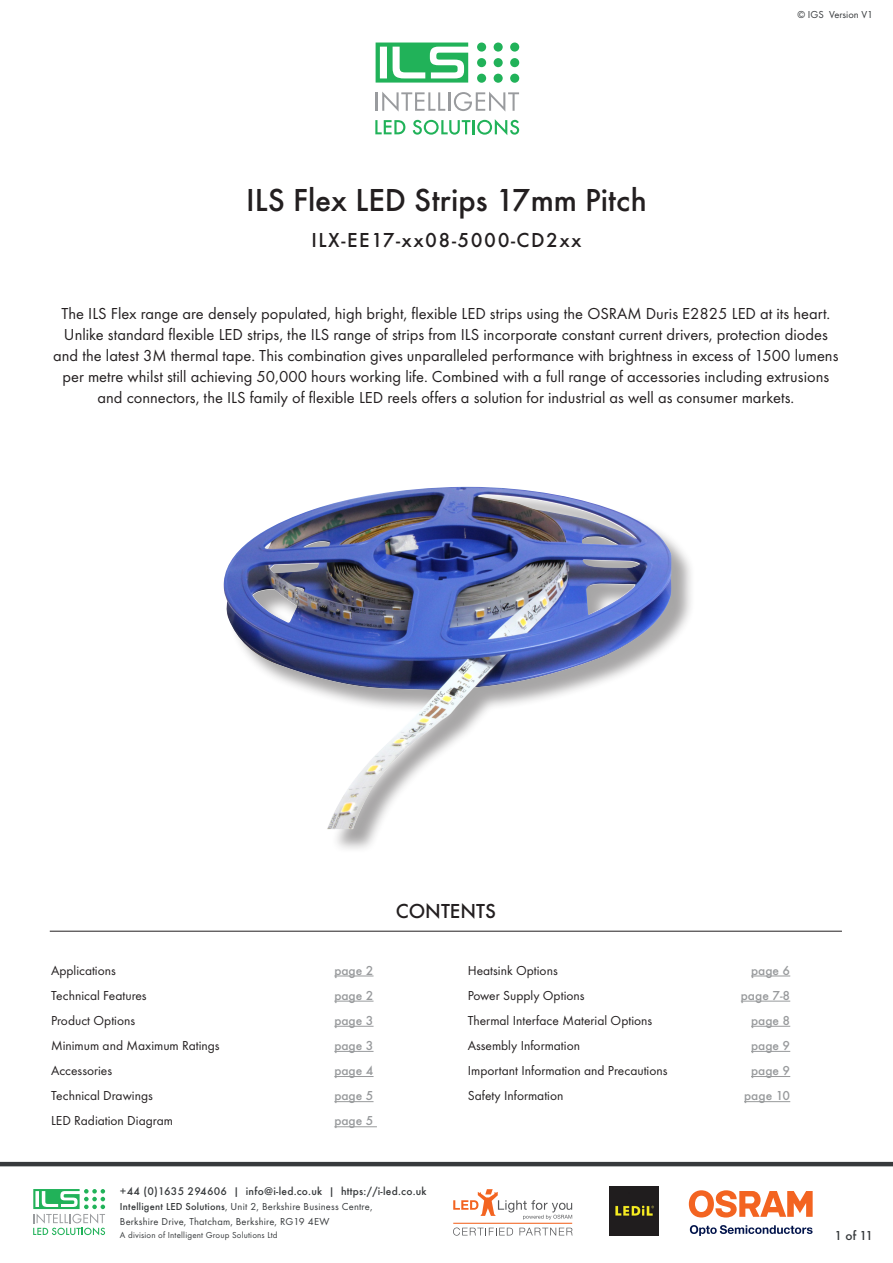
<style>
.page{position:relative;width:893px;height:1263px;background:#fff}
.page>*{position:absolute;margin:0;border:0;box-sizing:border-box;transform-origin:0 0}
.Main_Heading{font:500 33px "Futura T";color:#231f20}
.Main_Heading-2{font:500 21px "Futura T";letter-spacing:.07em;color:#231f20}
.SubHeading{font:500 21px "Futura T";color:#231f20}
.Introduction{font:16.5px/21px "Futura T";color:#231f20;text-align:center}
.Contents{font:13.5px "Futura T";color:#231f20}
.Contents-2{font:500 13.5px "Futura T";color:#989a9c}
.t1{font:500 13.5px "Futura T";color:#373a3c}
.t2{font:500 11.55px "Futura T";letter-spacing:.02em;color:#373a3c}
.t3{font:10.5px/15px "Futura T";letter-spacing:.02em;color:#373a3c}
.t4{font:10.5px "Futura T";color:#373a3c}
.t5{font:9px "Futura T";letter-spacing:.02em;color:#373a3c}
.s1{font-weight:500}
</style>
<div class="page">
<svg style="left:375px;top:92px;width:144px;height:20px"></svg>
<div style="left:477px;top:43px;width:9px;height:9px;background:#21b259;border-radius:50%"></div>
<div style="left:494px;top:43px;width:9px;height:9px;background:#21b259;border-radius:50%"></div>
<div style="left:510px;top:43px;width:9px;height:9px;background:#21b259;border-radius:50%"></div>
<div style="left:477px;top:58px;width:9px;height:9px;background:#21b259;border-radius:50%"></div>
<div style="left:494px;top:58px;width:9px;height:9px;background:#21b259;border-radius:50%"></div>
<div style="left:510px;top:58px;width:9px;height:9px;background:#21b259;border-radius:50%"></div>
<div style="left:477px;top:74px;width:9px;height:9px;background:#21b259;border-radius:50%"></div>
<div style="left:494px;top:74px;width:9px;height:9px;background:#21b259;border-radius:50%"></div>
<div style="left:510px;top:74px;width:9px;height:9px;background:#21b259;border-radius:50%"></div>
<svg style="left:376px;top:43px;width:92px;height:40px"></svg>
<svg style="left:375px;top:120px;width:30px;height:14px"></svg>
<svg style="left:413px;top:119px;width:106px;height:16px"></svg>
<svg style="left:453px;top:1189px;width:119px;height:31px"></svg>
<svg style="left:453px;top:1227px;width:60px;height:8px"></svg>
<svg style="left:519px;top:1228px;width:54px;height:7px"></svg>
<hr style="left:453px;top:1223px;width:119px;height:1px;background:#f36421">
<svg style="left:690px;top:1225px;width:122px;height:11px"></svg>
<svg style="left:689px;top:1190px;width:124px;height:27px"></svg>
<img style="left:609px;top:1186px;width:50px;height:50px">
<hr style="left:0;top:1162px;width:893px;height:4px;background:#373a3c">
<svg style="left:33px;top:1189px;width:72px;height:46px"></svg>
<div style="left:227px;top:489px;width:469px;height:364px;background:#231f20;opacity:.4"></div>
<img style="left:223px;top:487px;width:449px;height:342px">
<hr style="left:50px;top:931px;width:792px;height:1px;background:#231f20">
<hr style="left:334px;top:976px;width:40px;height:1px;background:#989a9c">
<hr style="left:334px;top:1001px;width:40px;height:1px;background:#989a9c">
<hr style="left:334px;top:1026px;width:40px;height:1px;background:#989a9c">
<hr style="left:334px;top:1051px;width:40px;height:1px;background:#989a9c">
<hr style="left:334px;top:1076px;width:40px;height:1px;background:#989a9c">
<hr style="left:334px;top:1101px;width:40px;height:1px;background:#989a9c">
<hr style="left:334px;top:1126px;width:43px;height:1px;background:#989a9c">
<hr style="left:751px;top:976px;width:39px;height:1px;background:#989a9c">
<hr style="left:741px;top:1001px;width:49px;height:1px;background:#989a9c">
<hr style="left:751px;top:1026px;width:39px;height:1px;background:#989a9c">
<hr style="left:751px;top:1051px;width:39px;height:1px;background:#989a9c">
<hr style="left:751px;top:1076px;width:39px;height:1px;background:#989a9c">
<hr style="left:744px;top:1101px;width:46px;height:1px;background:#989a9c">
<p class="Main_Heading" style="left:246px;top:181px;width:402px">ILS Flex LED Strips 17mm Pitch</p>
<p class="Main_Heading-2" style="left:311px;top:228px;width:272px">ILX-EE17-xx08-5000-CD2xx</p>
<p class="t4" style="left:797px;top:8px;width:77px">© IGS Version V1</p>
<p class="Introduction" style="left:53px;top:303px;width:787px">The ILS Flex range are densely populated, high bright, flexible LED strips using the OSRAM Duris E2825 LED at its heart.<br>Unlike standard flexible LED strips, the ILS range of strips from ILS incorporate constant current drivers, protection diodes and the latest 3M thermal tape. This combination gives unparalleled performance with brightness in excess of 1500 lumens per metre whilst still achieving 50,000 hours working life. Combined with a full range of accessories including extrusions and connectors, the ILS family of flexible LED reels offers a solution for industrial as well as consumer markets.</p>
<p class="Contents" style="left:51px;top:962px;width:66px">Applications</p>
<p class="Contents-2" style="left:334px;top:962px;width:41px">page 2</p>
<p class="Contents" style="left:51px;top:987px;width:97px">Technical Features</p>
<p class="Contents-2" style="left:334px;top:987px;width:41px">page 2</p>
<p class="Contents" style="left:51px;top:1012px;width:86px">Product Options</p>
<p class="Contents-2" style="left:334px;top:1012px;width:41px">page 3</p>
<p class="Contents" style="left:51px;top:1038px;width:170px">Minimum and Maximum Ratings</p>
<p class="Contents-2" style="left:334px;top:1038px;width:41px">page 3</p>
<p class="Contents" style="left:51px;top:1063px;width:63px">Accessories</p>
<p class="Contents-2" style="left:334px;top:1063px;width:41px">page 4</p>
<p class="Contents" style="left:51px;top:1088px;width:103px">Technical Drawings</p>
<p class="Contents-2" style="left:334px;top:1088px;width:41px">page 5</p>
<p class="Contents" style="left:51px;top:1113px;width:123px">LED Radiation Diagram</p>
<p class="Contents-2" style="left:334px;top:1113px;width:41px">page 5</p>
<p class="SubHeading" style="left:396px;top:899px;width:102px">CONTENTS</p>
<p class="Contents" style="left:468px;top:962px;width:91px">Heatsink Options</p>
<p class="Contents-2" style="left:751px;top:962px;width:41px">page 6</p>
<p class="Contents" style="left:468px;top:987px;width:118px">Power Supply Options</p>
<p class="Contents-2" style="left:741px;top:987px;width:51px">page 7-8</p>
<p class="Contents" style="left:468px;top:1012px;width:186px">Thermal Interface Material Options</p>
<p class="Contents-2" style="left:751px;top:1012px;width:41px">page 8</p>
<p class="Contents" style="left:468px;top:1038px;width:114px">Assembly Information</p>
<p class="Contents-2" style="left:751px;top:1038px;width:41px">page 9</p>
<p class="Contents" style="left:468px;top:1063px;width:201px">Important Information and Precautions</p>
<p class="Contents-2" style="left:751px;top:1063px;width:41px">page 9</p>
<p class="Contents" style="left:468px;top:1088px;width:97px">Safety Information</p>
<p class="Contents-2" style="left:744px;top:1088px;width:48px">page 10</p>
<p class="t2" style="left:120px;top:1184px;width:308px">+44 (0)1635 294606 | info@i-led.co.uk | https://i-led.co.uk</p>
<p class="t3" style="left:120px;top:1199px;width:254px"><span class="s1">Intelligent LED Solutions</span>, Unit 2, Berkshire Business Centre,<br>Berkshire Drive, Thatcham, Berkshire, RG19 4EW</p>
<p class="t5" style="left:120px;top:1230px;width:159px">A division of Intelligent Group Solutions Ltd</p>
<p class="t1" style="left:834px;top:1227px;width:40px">1 of 11</p>
</div>
